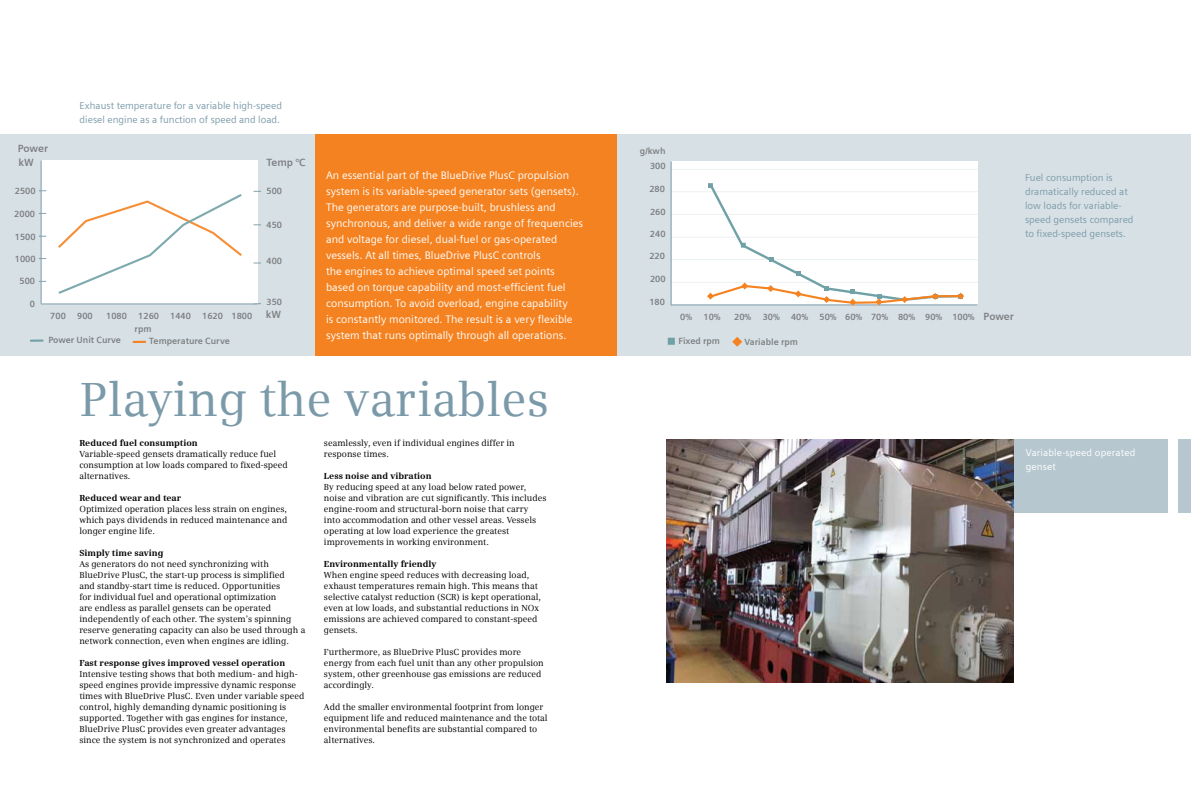
<style>
.page{position:relative;width:1191px;height:794px;background:#fff}
.page>*{position:absolute;margin:0;border:0;box-sizing:border-box;transform-origin:0 0}
.t1{font:48px "Siemens Serif";color:#7b9aa9}
.t2{font:11px/16px "Siemens Sans";color:#fff}
.t3{font:700 10.5px "Siemens Sans";letter-spacing:-.005em;color:#7c7e81}
.t4{font:10px/14px "Siemens Sans";color:#7b9aa9}
.t5{font:10px/14px "Siemens Sans";letter-spacing:.015em;color:#fff}
.t6{font:700 9px "Siemens Sans";color:#7c7e81}
.t7{font:8.8px/11px "Siemens Serif";color:#000}
.t8{font:700 8.8px "Siemens Serif";color:#000}
</style>
<div class="page">
<div style="left:595px;top:135px;width:23px;height:221px;background:#f58220"></div>
<div style="left:618px;top:135px;width:573px;height:221px;background:#d7e1e5"></div>
<div style="left:0;top:135px;width:315px;height:221px;background:#d7e1e5"></div>
<div style="left:671px;top:161px;width:306px;height:144px;background:#fff"></div>
<hr style="left:671px;top:282px;width:306px;height:1px;background:#7b9aa9">
<hr style="left:671px;top:259px;width:306px;height:1px;background:#7b9aa9">
<hr style="left:671px;top:237px;width:306px;height:1px;background:#7b9aa9">
<hr style="left:671px;top:191px;width:306px;height:1px;background:#7b9aa9">
<hr style="left:671px;top:169px;width:306px;height:1px;background:#7b9aa9">
<hr style="left:671px;top:214px;width:306px;height:1px;background:#7b9aa9">
<hr style="left:670px;top:161px;width:1px;height:144px;background:#7b9aa9">
<hr style="left:671px;top:304px;width:306px;height:1px;background:#7b9aa9">
<div style="left:668px;top:338px;width:7px;height:7px;background:#6fa1a6"></div>
<svg style="left:732px;top:337px;width:10px;height:10px"></svg>
<svg style="left:707px;top:183px;width:257px;height:123px"></svg>
<div style="left:315px;top:135px;width:280px;height:221px;background:#f58220"></div>
<div style="left:1178px;top:439px;width:13px;height:74px;background:#b6c7d0"></div>
<div style="left:1014px;top:439px;width:153px;height:74px;background:#b6c7d0"></div>
<img style="left:666px;top:439px;width:347px;height:243px">
<svg style="left:30px;top:339px;width:13px;height:3px"></svg>
<svg style="left:133px;top:341px;width:13px;height:2px"></svg>
<div style="left:41px;top:160px;width:216px;height:144px;background:#fff"></div>
<p class="t4" style="left:80px;top:99px;width:204px">Exhaust temperature for a variable high-speed diesel engine as a function of speed and load.</p>
<p class="t3" style="left:18px;top:142px;width:32px">Power</p>
<p class="t3" style="left:18px;top:156px;width:17px">kW</p>
<p class="t6" style="left:15px;top:186px;width:22px">2500</p>
<p class="t6" style="left:14px;top:208px;width:22px">2000</p>
<p class="t6" style="left:15px;top:231px;width:22px">1500</p>
<p class="t6" style="left:15px;top:253px;width:22px">1000</p>
<p class="t6" style="left:19px;top:276px;width:17px">500</p>
<p class="t6" style="left:30px;top:298px;width:7px">0</p>
<p class="t6" style="left:50px;top:311px;width:17px">700</p>
<p class="t6" style="left:77px;top:311px;width:17px">900</p>
<p class="t6" style="left:106px;top:311px;width:22px">1080</p>
<p class="t6" style="left:138px;top:311px;width:54px">1260 1440</p>
<p class="t6" style="left:202px;top:311px;width:52px">1620 1800</p>
<p class="t6" style="left:48px;top:335px;width:74px">Power Unit Curve</p>
<p class="t6" style="left:135px;top:323px;width:18px">rpm</p>
<p class="t6" style="left:149px;top:335px;width:82px">Temperature Curve</p>
<p class="t3" style="left:266px;top:156px;width:41px">Temp °C</p>
<p class="t6" style="left:267px;top:186px;width:17px">500</p>
<p class="t6" style="left:267px;top:219px;width:17px">450</p>
<p class="t6" style="left:267px;top:256px;width:17px">400</p>
<p class="t6" style="left:267px;top:297px;width:17px">350</p>
<p class="t3" style="left:266px;top:309px;width:17px">kW</p>
<p class="t2" style="left:326px;top:167px;width:259px">An essential part of the BlueDrive PlusC propulsion system is its variable-speed generator sets (gensets).<br>The generators are purpose-built, brushless and synchronous, and deliver a wide range of frequencies and voltage for diesel, dual-fuel or gas-operated vessels. At all times, BlueDrive PlusC controls<br>the engines to achieve optimal speed set points based on torque capability and most-efficient fuel consumption. To avoid overload, engine capability<br>is constantly monitored. The result is a very flexible system that runs optimally through all operations.</p>
<p class="t6" style="left:640px;top:146px;width:27px">g/kwh</p>
<p class="t6" style="left:650px;top:161px;width:17px">300</p>
<p class="t6" style="left:649px;top:183px;width:17px">280</p>
<p class="t6" style="left:650px;top:206px;width:17px">260</p>
<p class="t6" style="left:650px;top:228px;width:17px">240</p>
<p class="t6" style="left:649px;top:251px;width:17px">220</p>
<p class="t6" style="left:650px;top:274px;width:17px">200</p>
<p class="t6" style="left:649px;top:297px;width:17px">180</p>
<p class="t4" style="left:1025px;top:171px;width:110px">Fuel consumption is dramatically reduced at low loads for variable&shy;speed gensets compared to fixed-speed gensets.</p>
<p class="t6" style="left:680px;top:312px;width:42px">0% 10%</p>
<p class="t6" style="left:734px;top:312px;width:19px">20%</p>
<p class="t6" style="left:762px;top:312px;width:47px">30% 40%</p>
<p class="t6" style="left:819px;top:312px;width:157px">50% 60% 70% 80% 90% 100%</p>
<p class="t6" style="left:678px;top:336px;width:43px">Fixed rpm</p>
<p class="t6" style="left:744px;top:336px;width:55px">Variable rpm</p>
<p class="t3" style="left:983px;top:310px;width:32px">Power</p>
<h1 class="t1" style="left:80px;top:371px;width:470px">Playing the variables</h1>
<p class="t8" style="left:79px;top:438px;width:120px">Reduced fuel consumption</p>
<p class="t7" style="left:79px;top:448px;width:210px">Variable-speed gensets dramatically reduce fuel consumption at low loads compared to fixed-speed alternatives.</p>
<p class="t8" style="left:79px;top:493px;width:103px">Reduced wear and tear</p>
<p class="t7" style="left:79px;top:503px;width:209px;text-align:justify">Optimized operation places less strain on engines, which pays dividends in reduced maintenance and longer engine life.</p>
<p class="t8" style="left:79px;top:548px;width:86px">Simply time saving</p>
<p class="t7" style="left:79px;top:558px;width:227px">As generators do not need synchronizing with BlueDrive PlusC, the start-up process is simplified<br>and standby-start time is reduced. Opportunities<br>for individual fuel and operational optimization<br>are endless as parallel gensets can be operated independently of each other. The system’s spinning reserve generating capacity can also be used through a network connection, even when engines are idling.</p>
<p class="t8" style="left:79px;top:658px;width:207px">Fast response gives improved vessel operation</p>
<p class="t7" style="left:79px;top:668px;width:226px">Intensive testing shows that both medium- and high&shy;speed engines provide impressive dynamic response times with BlueDrive PlusC. Even under variable speed control, highly demanding dynamic positioning is supported. Together with gas engines for instance, BlueDrive PlusC provides even greater advantages since the system is not synchronized and operates</p>
<p class="t7" style="left:324px;top:437px;width:192px">seamlessly, even if individual engines differ in response times.</p>
<p class="t8" style="left:324px;top:471px;width:109px">Less noise and vibration</p>
<p class="t7" style="left:324px;top:481px;width:224px">By reducing speed at any load below rated power, noise and vibration are cut significantly. This includes engine-room and structural-born noise that carry into accommodation and other vessel areas. Vessels operating at low load experience the greatest improvements in working environment.</p>
<p class="t8" style="left:324px;top:559px;width:114px">Environmentally friendly</p>
<p class="t7" style="left:324px;top:569px;width:219px">When engine speed reduces with decreasing load, exhaust temperatures remain high. This means that selective catalyst reduction (SCR) is kept operational, even at low loads, and substantial reductions in NOx emissions are achieved compared to constant-speed gensets.</p>
<p class="t7" style="left:324px;top:646px;width:221px">Furthermore, as BlueDrive PlusC provides more energy from each fuel unit than any other propulsion system, other greenhouse gas emissions are reduced accordingly.</p>
<p class="t7" style="left:324px;top:701px;width:225px">Add the smaller environmental footprint from longer equipment life and reduced maintenance and the total environmental benefits are substantial compared to alternatives.</p>
<p class="t5" style="left:1025px;top:446px;width:111px">Variable-speed operated genset</p>
</div>
